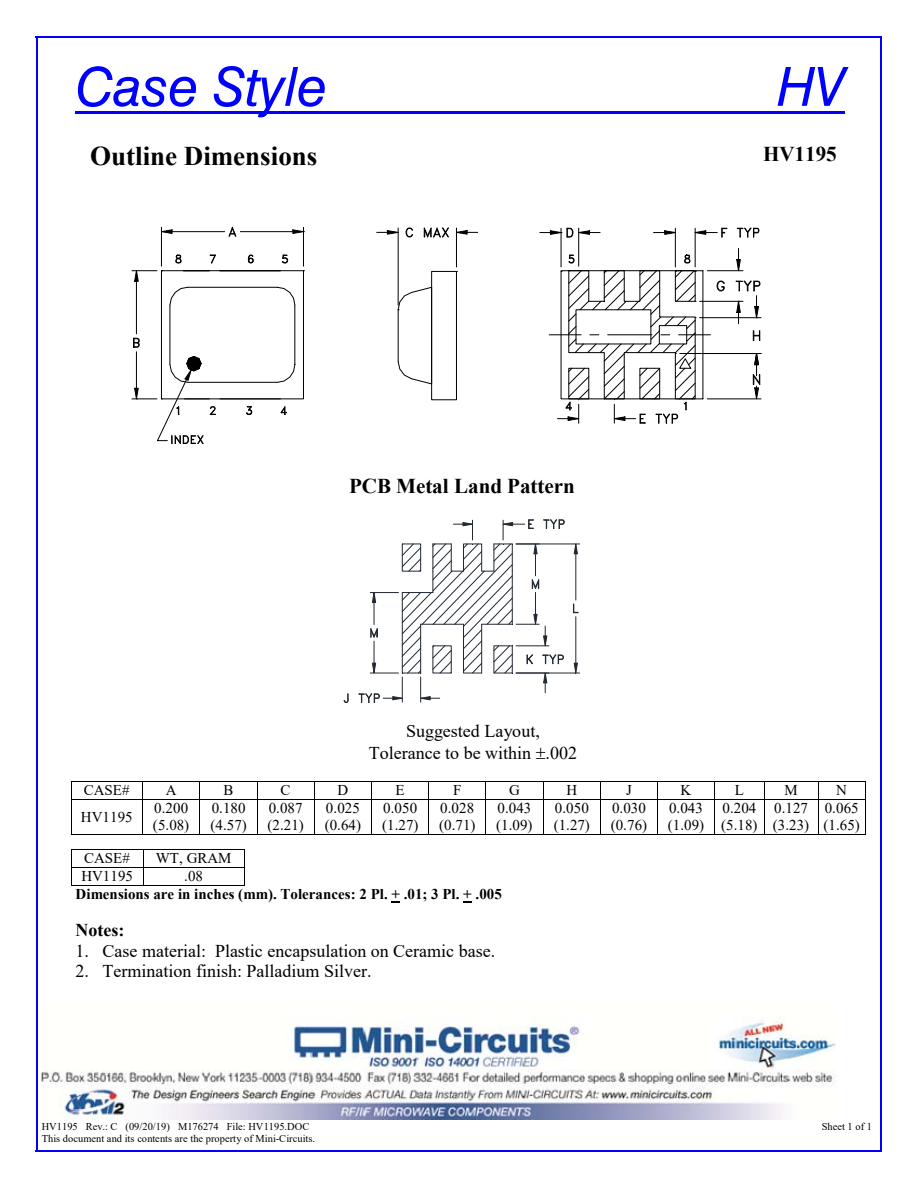
<style>
.page{position:relative;width:918px;height:1188px;background:#fff}
.page>*{position:absolute;margin:0;border:0;box-sizing:border-box;transform-origin:0 0}
.t1{font:italic 54px "Swis 721 BT";color:#00f}
.t2{font:700 27px "Times New Roman";color:#000}
.t3{font:700 21px "Times New Roman";color:#000}
.t4{font:18px/22.2px "Times New Roman";color:#000;text-align:center}
.t5{font:700 18px "Times New Roman";color:#000}
.t6{font:15px/17.2px "Times New Roman";letter-spacing:.005em;color:#000}
.t7{font:700 15px "Times New Roman";color:#000}
.t8{font:10.5px "Times New Roman";color:#000}
</style>
<div class="page">
<img style="left:42px;top:1018px;width:794px;height:102px">
<hr style="left:76px;top:111px;width:769px;height:3px;background:#00f">
<hr style="left:516px;top:544px;width:64px;height:1px;background:#212830">
<hr style="left:516px;top:673px;width:64px;height:1px;background:#212830">
<hr style="left:576px;top:554px;width:1px;height:46px;background:#212830">
<hr style="left:576px;top:617px;width:1px;height:46px;background:#212830">
<svg style="left:574px;top:543px;width:4px;height:11px"></svg>
<svg style="left:574px;top:663px;width:4px;height:11px"></svg>
<svg style="left:573px;top:604px;width:5px;height:9px"></svg>
<svg style="left:344px;top:694px;width:4px;height:9px"></svg>
<svg style="left:359px;top:520px;width:206px;height:183px"></svg>
<hr style="left:71px;top:781px;width:795px;height:1px;background:#000">
<svg style="left:71px;top:782px;width:1px;height:17px"></svg>
<svg style="left:142px;top:782px;width:1px;height:17px"></svg>
<svg style="left:199px;top:782px;width:1px;height:17px"></svg>
<svg style="left:257px;top:782px;width:1px;height:17px"></svg>
<svg style="left:314px;top:782px;width:1px;height:17px"></svg>
<svg style="left:371px;top:782px;width:1px;height:17px"></svg>
<svg style="left:428px;top:782px;width:1px;height:17px"></svg>
<svg style="left:485px;top:782px;width:1px;height:17px"></svg>
<svg style="left:543px;top:782px;width:1px;height:17px"></svg>
<svg style="left:600px;top:782px;width:1px;height:17px"></svg>
<svg style="left:657px;top:782px;width:1px;height:17px"></svg>
<svg style="left:714px;top:782px;width:1px;height:17px"></svg>
<svg style="left:764px;top:782px;width:1px;height:17px"></svg>
<svg style="left:818px;top:782px;width:1px;height:17px"></svg>
<svg style="left:865px;top:782px;width:1px;height:17px"></svg>
<hr style="left:71px;top:799px;width:795px;height:1px;background:#000">
<hr style="left:71px;top:800px;width:1px;height:35px;background:#000">
<hr style="left:71px;top:834px;width:71px;height:1px;background:#000">
<hr style="left:142px;top:800px;width:1px;height:35px;background:#000">
<hr style="left:143px;top:834px;width:56px;height:1px;background:#000">
<hr style="left:199px;top:800px;width:1px;height:35px;background:#000">
<hr style="left:200px;top:834px;width:57px;height:1px;background:#000">
<hr style="left:257px;top:800px;width:1px;height:35px;background:#000">
<hr style="left:257px;top:834px;width:57px;height:1px;background:#000">
<hr style="left:314px;top:800px;width:1px;height:35px;background:#000">
<hr style="left:315px;top:834px;width:56px;height:1px;background:#000">
<hr style="left:371px;top:800px;width:1px;height:35px;background:#000">
<hr style="left:372px;top:834px;width:56px;height:1px;background:#000">
<hr style="left:428px;top:800px;width:1px;height:35px;background:#000">
<hr style="left:429px;top:834px;width:56px;height:1px;background:#000">
<hr style="left:485px;top:800px;width:1px;height:35px;background:#000">
<hr style="left:486px;top:834px;width:57px;height:1px;background:#000">
<hr style="left:543px;top:800px;width:1px;height:35px;background:#000">
<hr style="left:544px;top:834px;width:56px;height:1px;background:#000">
<hr style="left:600px;top:800px;width:1px;height:35px;background:#000">
<hr style="left:601px;top:834px;width:56px;height:1px;background:#000">
<hr style="left:657px;top:800px;width:1px;height:35px;background:#000">
<hr style="left:658px;top:834px;width:56px;height:1px;background:#000">
<hr style="left:714px;top:800px;width:1px;height:35px;background:#000">
<hr style="left:715px;top:834px;width:49px;height:1px;background:#000">
<hr style="left:764px;top:800px;width:1px;height:35px;background:#000">
<hr style="left:764px;top:834px;width:54px;height:1px;background:#000">
<hr style="left:818px;top:800px;width:1px;height:35px;background:#000">
<hr style="left:818px;top:834px;width:47px;height:1px;background:#000">
<hr style="left:865px;top:800px;width:1px;height:35px;background:#000">
<hr style="left:71px;top:849px;width:174px;height:1px;background:#000">
<hr style="left:71px;top:867px;width:174px;height:1px;background:#000">
<svg style="left:71px;top:850px;width:1px;height:35px"></svg>
<hr style="left:71px;top:885px;width:72px;height:1px;background:#000">
<svg style="left:143px;top:850px;width:1px;height:35px"></svg>
<hr style="left:143px;top:885px;width:101px;height:1px;background:#000">
<svg style="left:244px;top:850px;width:1px;height:36px"></svg>
<hr style="left:170px;top:305px;width:1px;height:59px;background:#000">
<svg style="left:170px;top:287px;width:18px;height:18px"></svg>
<hr style="left:188px;top:287px;width:89px;height:1px;background:#000">
<svg style="left:277px;top:287px;width:19px;height:96px"></svg>
<hr style="left:188px;top:382px;width:89px;height:1px;background:#000">
<div style="left:432px;top:271px;width:25px;height:129px;border:1px solid #000"></div>
<hr style="left:136px;top:281px;width:1px;height:53px;background:#000">
<hr style="left:136px;top:352px;width:1px;height:36px;background:#000">
<svg style="left:133px;top:338px;width:6px;height:9px"></svg>
<div style="left:161px;top:271px;width:143px;height:128px;border:1px solid #000"></div>
<hr style="left:220px;top:399px;width:60px;height:1px;background:#000">
<svg style="left:132px;top:356px;width:84px;height:88px"></svg>
<svg style="left:246px;top:406px;width:6px;height:9px"></svg>
<svg style="left:281px;top:407px;width:6px;height:8px"></svg>
<hr style="left:220px;top:270px;width:60px;height:1px;background:#000">
<hr style="left:161px;top:227px;width:1px;height:39px;background:#000">
<hr style="left:303px;top:227px;width:1px;height:39px;background:#000">
<hr style="left:172px;top:231px;width:53px;height:1px;background:#000">
<hr style="left:240px;top:231px;width:53px;height:1px;background:#000">
<svg style="left:160px;top:230px;width:12px;height:4px"></svg>
<svg style="left:229px;top:227px;width:7px;height:9px"></svg>
<svg style="left:293px;top:230px;width:12px;height:4px"></svg>
<svg style="left:183px;top:270px;width:26px;height:1px"></svg>
<svg style="left:176px;top:255px;width:5px;height:8px"></svg>
<svg style="left:132px;top:270px;width:31px;height:12px"></svg>
<svg style="left:210px;top:255px;width:6px;height:8px"></svg>
<svg style="left:248px;top:255px;width:5px;height:8px"></svg>
<svg style="left:282px;top:255px;width:7px;height:9px"></svg>
<hr style="left:700px;top:317px;width:61px;height:1px;background:#000">
<svg style="left:753px;top:331px;width:8px;height:10px"></svg>
<hr style="left:707px;top:270px;width:36px;height:1px;background:#000">
<hr style="left:700px;top:301px;width:43px;height:1px;background:#000">
<svg style="left:737px;top:248px;width:4px;height:24px"></svg>
<svg style="left:736px;top:281px;width:24px;height:43px"></svg>
<svg style="left:737px;top:228px;width:22px;height:9px"></svg>
<hr style="left:707px;top:399px;width:54px;height:1px;background:#000">
<hr style="left:707px;top:353px;width:54px;height:1px;background:#000">
<svg style="left:540px;top:228px;width:187px;height:196px"></svg>
<svg style="left:753px;top:354px;width:7px;height:46px"></svg>
<hr style="left:398px;top:228px;width:1px;height:77px;background:#000">
<hr style="left:456px;top:228px;width:1px;height:39px;background:#000">
<svg style="left:377px;top:230px;width:22px;height:4px"></svg>
<svg style="left:406px;top:228px;width:7px;height:9px"></svg>
<svg style="left:424px;top:228px;width:25px;height:9px"></svg>
<svg style="left:398px;top:287px;width:34px;height:97px"></svg>
<svg style="left:457px;top:230px;width:21px;height:4px"></svg>
<hr style="left:36px;top:36px;width:846px;height:1px;background:#00f">
<hr style="left:36px;top:37px;width:1px;height:1114px;background:#00f">
<hr style="left:881px;top:37px;width:1px;height:1114px;background:#00f">
<hr style="left:36px;top:1151px;width:846px;height:1px;background:#00f">
<h1 class="t1" style="left:76px;top:54px;width:253px">Case Style</h1>
<h1 class="t1" style="left:777px;top:54px;width:69px">HV</h1>
<h2 class="t2" style="left:90px;top:141px;width:229px">Outline Dimensions</h2>
<h3 class="t3" style="left:763px;top:143px;width:75px">HV1195</h3>
<h3 class="t3" style="left:349px;top:474px;width:227px">PCB Metal Land Pattern</h3>
<p class="t4" style="left:369px;top:720px;width:210px">Suggested Layout,<br>Tolerance to be within .002</p>
<p class="t6" style="left:84px;top:781px;width:47px">CASE#</p>
<p class="t6" style="left:166px;top:781px;width:12px">A</p>
<p class="t6" style="left:224px;top:781px;width:11px">B</p>
<p class="t6" style="left:281px;top:781px;width:11px">C</p>
<p class="t6" style="left:337px;top:781px;width:12px">D</p>
<p class="t6" style="left:396px;top:781px;width:11px">E</p>
<p class="t6" style="left:453px;top:781px;width:10px">F</p>
<p class="t6" style="left:509px;top:781px;width:12px">G</p>
<p class="t6" style="left:566px;top:781px;width:12px">H</p>
<p class="t6" style="left:626px;top:781px;width:7px">J</p>
<p class="t6" style="left:681px;top:781px;width:12px">K</p>
<p class="t6" style="left:735px;top:781px;width:11px">L</p>
<p class="t6" style="left:784px;top:781px;width:15px">M</p>
<p class="t6" style="left:836px;top:781px;width:12px">N</p>
<p class="t6" style="left:81px;top:808px;width:53px">HV1195</p>
<p class="t6" style="left:153px;top:799px;width:38px">0.200 (5.08)</p>
<p class="t6" style="left:210px;top:799px;width:38px">0.180 (4.57)</p>
<p class="t6" style="left:267px;top:799px;width:38px">0.087 (2.21)</p>
<p class="t6" style="left:325px;top:799px;width:38px">0.025 (0.64)</p>
<p class="t6" style="left:382px;top:799px;width:38px">0.050 (1.27)</p>
<p class="t6" style="left:439px;top:799px;width:38px">0.028 (0.71)</p>
<p class="t6" style="left:496px;top:799px;width:38px">0.043 (1.09)</p>
<p class="t6" style="left:554px;top:799px;width:38px">0.050 (1.27)</p>
<p class="t6" style="left:611px;top:799px;width:38px">0.030 (0.76)</p>
<p class="t6" style="left:668px;top:799px;width:38px">0.043 (1.09)</p>
<p class="t6" style="left:721px;top:799px;width:38px">0.204 (5.18)</p>
<p class="t6" style="left:773px;top:799px;width:38px">0.127 (3.23)</p>
<p class="t6" style="left:824px;top:799px;width:38px">0.065 (1.65)</p>
<p class="t6" style="left:84px;top:849px;width:47px">CASE#</p>
<p class="t6" style="left:156px;top:849px;width:77px">WT, GRAM</p>
<p class="t6" style="left:81px;top:867px;width:53px">HV1195</p>
<p class="t6" style="left:184px;top:867px;width:20px">.08</p>
<p class="t7" style="left:76px;top:886px;width:428px">Dimensions are in inches (mm). Tolerances: 2 Pl. + .01; 3 Pl. + .005</p>
<p class="t5" style="left:76px;top:920px;width:50px">Notes:</p>
<p class="t4" style="left:76px;top:940px;width:421px">1. Case material: Plastic encapsulation on Ceramic base.</p>
<p class="t4" style="left:76px;top:960px;width:298px">2. Termination finish: Palladium Silver.</p>
<p class="t8" style="left:42px;top:1121px;width:269px">HV1195 Rev.: C (09/20/19) M176274 File: HV1195.DOC</p>
<p class="t8" style="left:822px;top:1121px;width:52px">Sheet 1 of 1</p>
<p class="t8" style="left:42px;top:1133px;width:275px">This document and its contents are the property of Mini-Circuits.</p>
</div>
